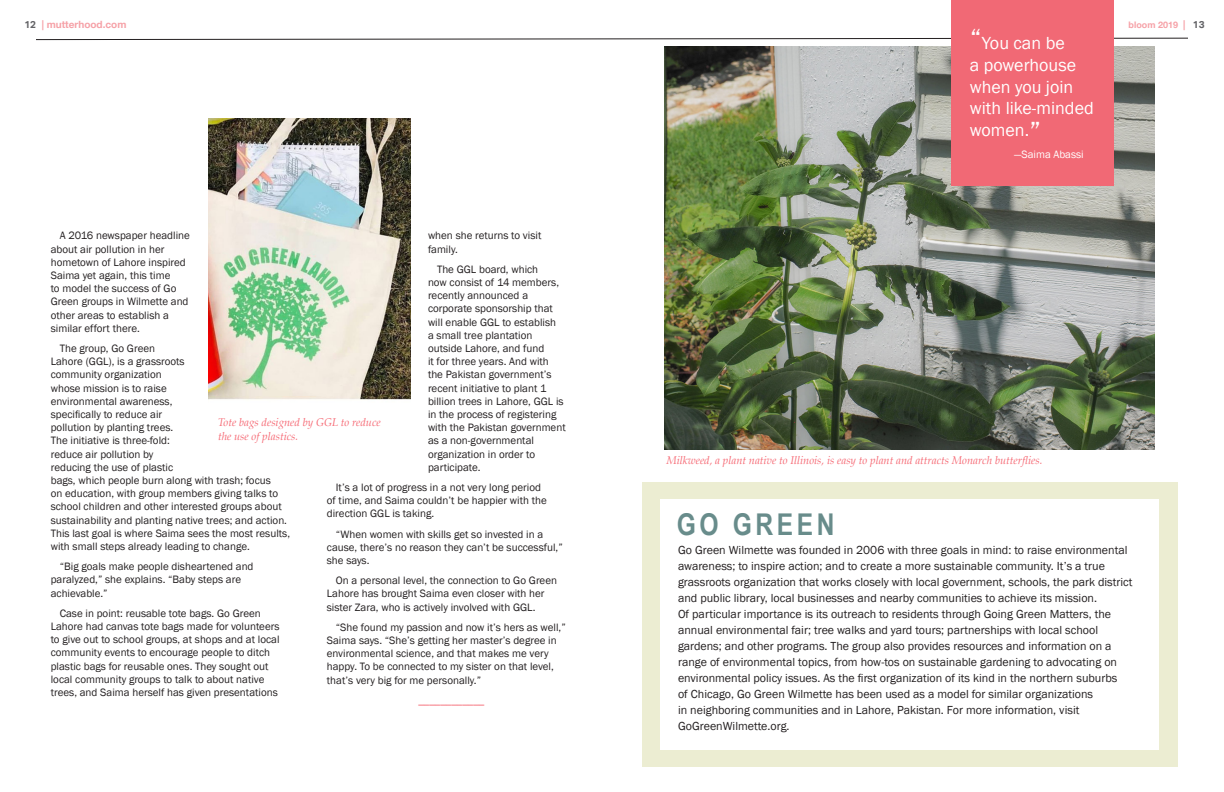
<style>
.page{position:relative;width:1224px;height:792px;background:#fff}
.page>*{position:absolute;margin:0;border:0;box-sizing:border-box;transform-origin:0 0}
.t1{font:700 30px "Arial Narrow";letter-spacing:.12em;color:#688c8b}
.Body_Copy_-_sans{font:18px/21.6px "Franklin Gothic";color:#fff}
.Body_Copy_-_sans-2{font:12px/16px "Franklin Gothic";color:#231f20}
.Body_Copy_-_sans-3{font:11px/13.2px "Franklin Gothic";color:#231f20}
.Short_Blurb_Subhead{font:italic 11px/14px "Palatino";color:#f66a75}
.Body_Copy_-_sans-4{font:11px "Franklin Gothic";color:#f66a75}
.Body_Copy_-_sans-5{font:11px "Franklin Gothic";color:#fff}
.t2{font:700 10px "Helvetica Neue";color:#f6a1a7}
.t3{font:700 9px "Helvetica Neue";color:#f6a1a7}
.s1{font-family:"Aktiv Grotesk";color:#636366}
.s2{font-size:10px}
.s3{font-family:"Aktiv Grotesk";font-size:10px;color:#636366}
.s4{font-size:30px}
</style>
<div class="page">
<svg style="left:36px;top:38px;width:1152px;height:2px"></svg>
<img style="left:209px;top:118px;width:201px;height:282px">
<div style="left:642px;top:483px;width:536px;height:284px;background:#ecedd2"></div>
<div style="left:660px;top:500px;width:499px;height:250px;background:#fff"></div>
<img style="left:664px;top:46px;width:490px;height:404px">
<div style="left:952px;top:0;width:162px;height:186px;background:#f16975"></div>
<p class="t2" style="left:24px;top:17px;width:104px"><span class="s1">12</span> | mutterhood.com</p>
<p class="t3" style="left:1129px;top:18px;width:78px">bloom 2019 <span class="s2">|</span> <span class="s3">13</span></p>
<p class="Body_Copy_-_sans" style="left:970px;top:33px;width:125px"><span class="s4">“</span>You can be<br>a powerhouse when you join with like-minded women.<span class="s4">”</span></p>
<p class="Body_Copy_-_sans-3" style="left:51px;top:229px;width:141px;text-indent:9px">A 2016 newspaper headline about air pollution in her hometown of Lahore inspired<br>Saima yet again, this time<br>to model the success of Go<br>Green groups in Wilmette and other areas to establish a similar effort there.</p>
<p class="Body_Copy_-_sans-3" style="left:51px;top:342px;width:241px;text-indent:9px">The group, Go Green<br>Lahore (GGL), is a grassroots<br>community organization<br>whose mission is to raise<br>environmental awareness,<br>specifically to reduce air<br>pollution by planting trees.<br>The initiative is three-fold:<br>reduce air pollution by<br>reducing the use of plastic<br>bags, which people burn along with trash; focus<br>on education, with group members giving talks to school children and other interested groups about sustainability and planting native trees; and action.<br>This last goal is where Saima sees the most results, with small steps already leading to change.</p>
<p class="Body_Copy_-_sans-3" style="left:51px;top:560px;width:204px;text-indent:9px">“Big goals make people disheartened and paralyzed,” she explains. “Baby steps are achievable.”</p>
<p class="Body_Copy_-_sans-3" style="left:51px;top:607px;width:230px;text-indent:9px">Case in point: reusable tote bags. Go Green Lahore had canvas tote bags made for volunteers to give out to school groups, at shops and at local community events to encourage people to ditch plastic bags for reusable ones. They sought out local community groups to talk to about native trees, and Saima herself has given presentations</p>
<p class="Body_Copy_-_sans-3" style="left:428px;top:229px;width:115px">when she returns to visit family.</p>
<p class="Body_Copy_-_sans-3" style="left:428px;top:263px;width:139px;text-indent:9px">The GGL board, which<br>now consist of 14 members, recently announced a corporate sponsorship that will enable GGL to establish<br>a small tree plantation outside Lahore, and fund<br>it for three years. And with the Pakistan government’s recent initiative to plant 1 billion trees in Lahore, GGL is in the process of registering with the Pakistan government as a non-governmental organization in order to participate.</p>
<p class="Body_Copy_-_sans-3" style="left:327px;top:481px;width:222px;text-indent:9px">It’s a lot of progress in a not very long period of time, and Saima couldn’t be happier with the direction GGL is taking.</p>
<p class="Body_Copy_-_sans-3" style="left:327px;top:528px;width:237px;text-indent:9px">“When women with skills get so invested in a cause, there’s no reason they can’t be successful,” she says.</p>
<p class="Body_Copy_-_sans-3" style="left:327px;top:574px;width:232px;text-indent:9px">On a personal level, the connection to Go Green<br>Lahore has brought Saima even closer with her sister Zara, who is actively involved with GGL.</p>
<p class="Body_Copy_-_sans-3" style="left:327px;top:621px;width:240px;text-indent:9px">“She found my passion and now it’s hers as well,” Saima says. “She’s getting her master’s degree in environmental science, and that makes me very happy. To be connected to my sister on that level, that’s very big for me personally.”</p>
<p class="Body_Copy_-_sans-4" style="left:418px;top:693px;width:67px">____________</p>
<p class="Short_Blurb_Subhead" style="left:218px;top:415px;width:164px">Tote bags designed by GGL to reduce the use of plastics.</p>
<p class="Body_Copy_-_sans-5" style="left:1014px;top:147px;width:71px">—Saima Abassi</p>
<p class="Short_Blurb_Subhead" style="left:666px;top:453px;width:378px">Milkweed, a plant native to Illinois, is easy to plant and attracts Monarch butterflies.</p>
<p class="t1" style="left:677px;top:502px;width:159px">GO GREEN</p>
<p class="Body_Copy_-_sans-2" style="left:678px;top:542px;width:456px">Go Green Wilmette was founded in 2006 with three goals in mind: to raise environmental awareness; to inspire action; and to create a more sustainable community. It’s a true grassroots organization that works closely with local government, schools, the park district and public library, local businesses and nearby communities to achieve its mission.<br>Of particular importance is its outreach to residents through Going Green Matters, the annual environmental fair; tree walks and yard tours; partnerships with local school gardens; and other programs. The group also provides resources and information on a range of environmental topics, from how-tos on sustainable gardening to advocating on environmental policy issues. As the first organization of its kind in the northern suburbs<br>of Chicago, Go Green Wilmette has been used as a model for similar organizations<br>in neighboring communities and in Lahore, Pakistan. For more information, visit GoGreenWilmette.org.</p>
</div>
